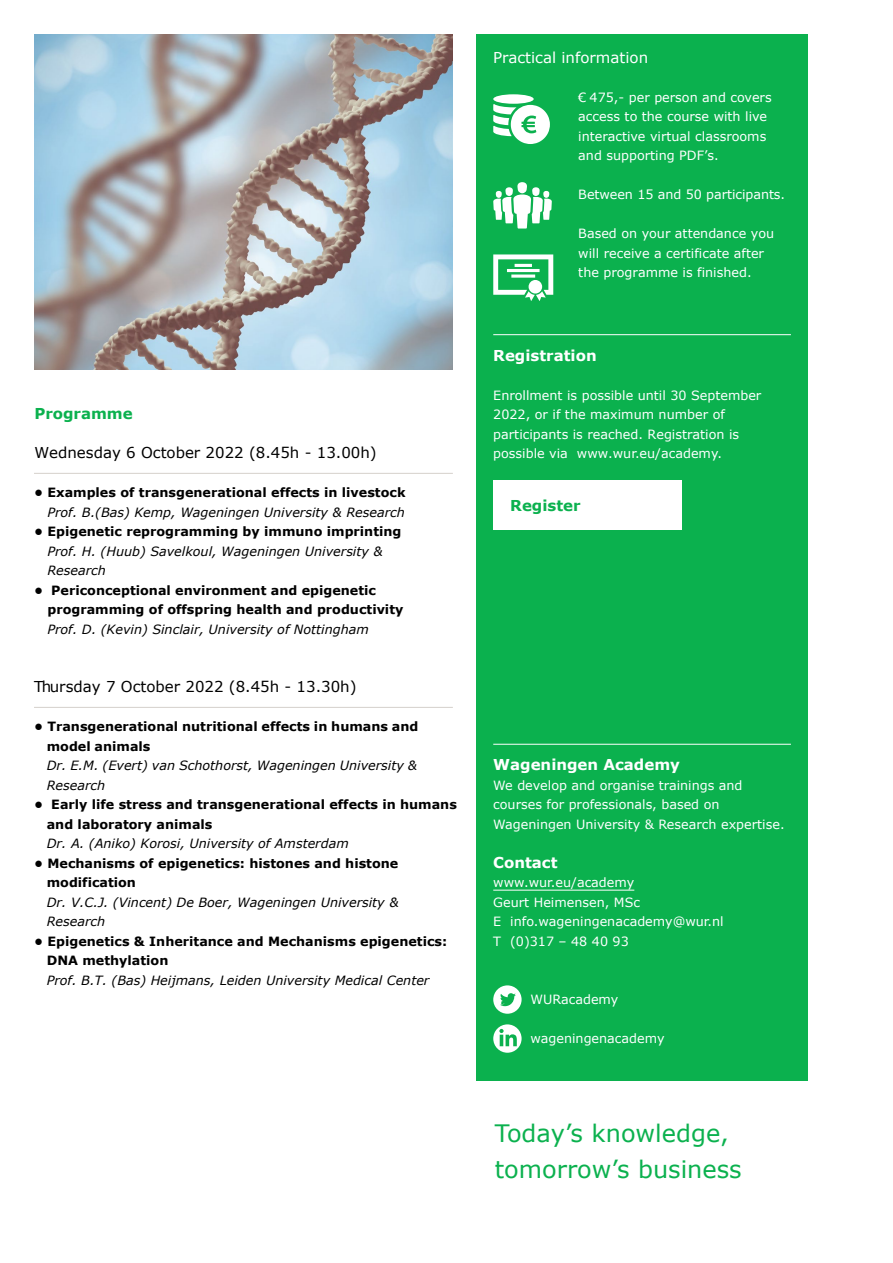
<style>
.page{position:relative;width:893px;height:1263px;background:#fff}
.page>*{position:absolute;margin:0;border:0;box-sizing:border-box;transform-origin:0 0}
.t1{font:24px/36px "Verdana";color:#0bb14e}
.t2{font:15px "Verdana";color:#000}
.t3{font:700 15px "Verdana";color:#fff}
.t4{font:15px "Verdana";color:#fff}
.t5{font:700 15px "Verdana";color:#0bb14e}
.t6{font:12.75px/19.5px "Verdana";color:#fff}
.t7{font:700 12.75px/19.5px "Verdana";color:#000}
.t8{font:italic 12.75px/19.5px "Verdana";color:#000}
</style>
<div class="page">
<hr style="left:34px;top:473px;width:419px;height:1px;background:#d5d0cb">
<hr style="left:34px;top:707px;width:419px;height:1px;background:#d5d0cb">
<img style="left:34px;top:34px;width:419px;height:336px">
<div style="left:476px;top:34px;width:332px;height:707px;background:#0bb14e"></div>
<hr style="left:493px;top:334px;width:298px;height:1px;background:#fff">
<div style="left:493px;top:94px;width:41px;height:10px;background:#fff;border-radius:50%"></div>
<svg style="left:493px;top:104px;width:57px;height:40px"></svg>
<svg style="left:493px;top:182px;width:59px;height:47px"></svg>
<svg style="left:493px;top:254px;width:60px;height:47px"></svg>
<div style="left:493px;top:481px;width:188px;height:49px;background:#fff"></div>
<div style="left:476px;top:722px;width:332px;height:359px;background:#0bb14e"></div>
<hr style="left:493px;top:744px;width:298px;height:1px;background:#fff">
<hr style="left:493px;top:890px;width:141px;height:1px;background:#fff">
<svg style="left:493px;top:985px;width:29px;height:29px"></svg>
<svg style="left:493px;top:1024px;width:29px;height:29px"></svg>
<p class="t5" style="left:34px;top:403px;width:100px">Programme</p>
<p class="t2" style="left:34px;top:442px;width:344px">Wednesday 6 October 2022 (8.45h - 13.00h)</p>
<p class="t7" style="left:34px;top:482px;width:373px">• Examples of transgenerational effects in livestock</p>
<p class="t8" style="left:47px;top:502px;width:359px">Prof. B.(Bas) Kemp, Wageningen University &amp; Research</p>
<p class="t7" style="left:34px;top:521px;width:369px">• Epigenetic reprogramming by immuno imprinting</p>
<p class="t8" style="left:47px;top:541px;width:337px">Prof. H. (Huub) Savelkoul, Wageningen University &amp;<br>Research</p>
<p class="t7" style="left:47px;top:580px;width:357px;text-indent:-13px">• Periconceptional environment and epigenetic programming of offspring health and productivity</p>
<p class="t8" style="left:47px;top:619px;width:323px">Prof. D. (Kevin) Sinclair, University of Nottingham</p>
<p class="t2" style="left:34px;top:676px;width:324px">Thursday 7 October 2022 (8.45h - 13.30h)</p>
<p class="t7" style="left:47px;top:716px;width:373px;text-indent:-13px">• Transgenerational nutritional effects in humans and model animals</p>
<p class="t8" style="left:47px;top:756px;width:372px">Dr. E.M. (Evert) van Schothorst, Wageningen University &amp;<br>Research</p>
<p class="t7" style="left:47px;top:794px;width:412px;text-indent:-13px">• Early life stress and transgenerational effects in humans and laboratory animals</p>
<p class="t8" style="left:47px;top:833px;width:303px">Dr. A. (Aniko) Korosi, University of Amsterdam</p>
<p class="t7" style="left:47px;top:853px;width:353px;text-indent:-13px">• Mechanisms of epigenetics: histones and histone modification</p>
<p class="t8" style="left:47px;top:892px;width:353px">Dr. V.C.J. (Vincent) De Boer, Wageningen University &amp;<br>Research</p>
<p class="t7" style="left:47px;top:931px;width:402px;text-indent:-13px">• Epigenetics &amp; Inheritance and Mechanisms epigenetics:<br>DNA methylation</p>
<p class="t8" style="left:47px;top:970px;width:384px">Prof. B.T. (Bas) Heijmans, Leiden University Medical Center</p>
<p class="t4" style="left:493px;top:47px;width:156px">Practical information</p>
<p class="t6" style="left:578px;top:87px;width:195px">€ 475,- per person and covers access to the course with live interactive virtual classrooms and supporting PDF’s.</p>
<p class="t6" style="left:578px;top:184px;width:208px">Between 15 and 50 participants.</p>
<p class="t6" style="left:578px;top:223px;width:197px">Based on your attendance you will receive a certificate after the programme is finished.</p>
<p class="t3" style="left:493px;top:344px;width:105px">Registration</p>
<p class="t6" style="left:493px;top:385px;width:270px">Enrollment is possible until 30 September 2022, or if the maximum number of participants is reached. Registration is possible via www.wur.eu/academy.</p>
<p class="t5" style="left:510px;top:495px;width:72px">Register</p>
<p class="t3" style="left:493px;top:754px;width:188px">Wageningen Academy</p>
<p class="t6" style="left:493px;top:775px;width:293px">We develop and organise trainings and courses for professionals, based on<br>Wageningen University &amp; Research expertise.</p>
<p class="t3" style="left:493px;top:851px;width:66px">Contact</p>
<p class="t6" style="left:493px;top:873px;width:232px">www.wur.eu/academy<br>Geurt Heimensen, MSc<br>E info.wageningenacademy@wur.nl<br>T (0)317 – 48 40 93</p>
<p class="t6" style="left:531px;top:990px;width:89px">WURacademy</p>
<p class="t6" style="left:531px;top:1029px;width:136px">wageningenacademy</p>
<h1 class="t1" style="left:495px;top:1115px;width:248px">Today’s knowledge, tomorrow’s business</h1>
</div>
